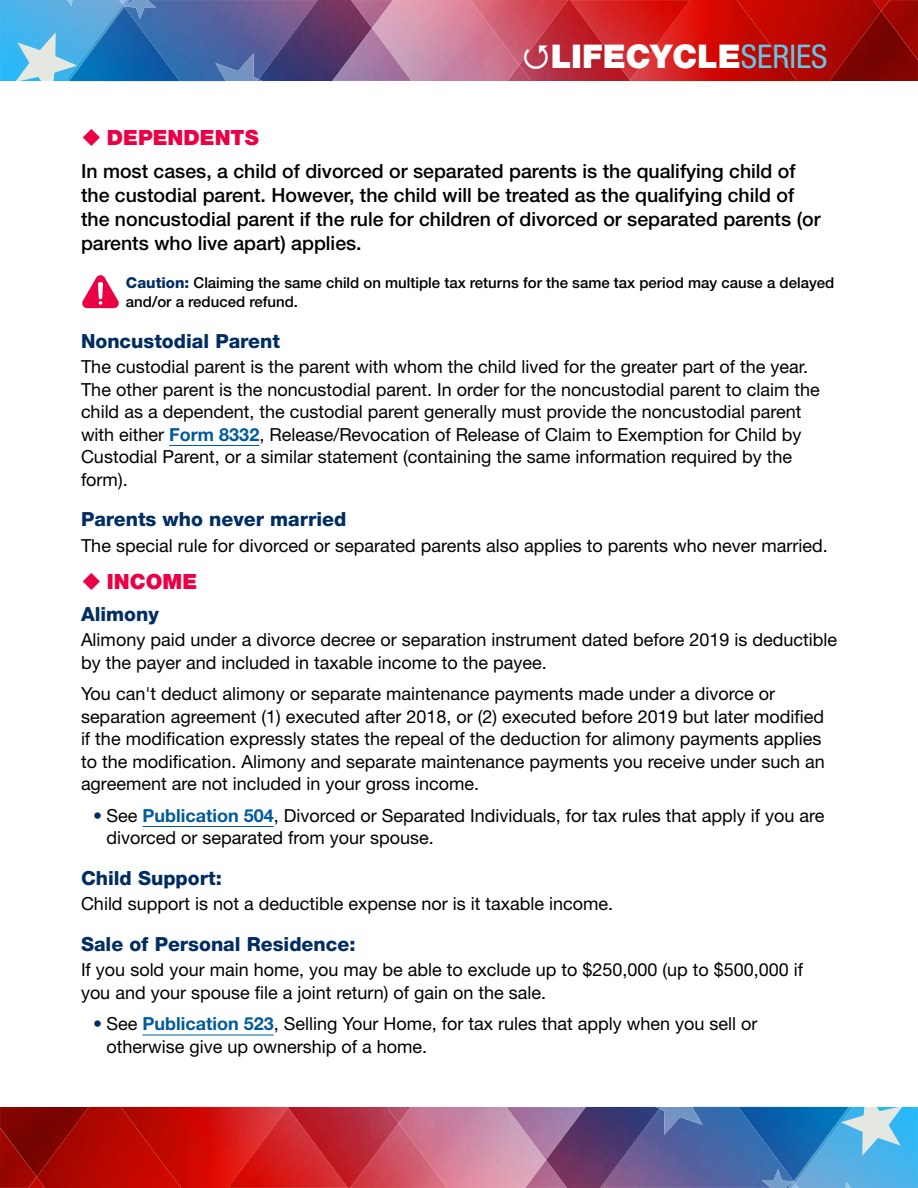
<style>
.page{position:relative;width:918px;height:1188px;background:#fff}
.page>*{position:absolute;margin:0;border:0;box-sizing:border-box;transform-origin:0 0}
.t1{font:900 32.7px "Helvetica Neue LT Std";color:#fff}
.t2{font:900 21px "Helvetica Neue LT Std";color:#eb0045}
.med_13_pt_body{font:500 19.5px/24px "Helvetica Neue LT Std";color:#000}
.t3{font:800 19.5px "Helvetica Neue LT Std";color:#002d62}
.body{font:18px/22.5px "Helvetica Neue LT Std";color:#000}
.bullet_lvl_1{font:18px/22.5px "Helvetica Neue LT Std";color:#000}
.caution{font:500 15px/19.5px "Helvetica Neue LT Std";color:#000}
.s1{font-weight:400;font-stretch:condensed;color:#66c5e9}
.s2{font-weight:800;color:#002d62}
.s3{font-weight:700;color:#005a9c}
.s4{font-weight:700;color:#002d62}
</style>
<div class="page">
<hr style="left:169px;top:445px;width:90px;height:1px;background:#005a9c">
<hr style="left:142px;top:826px;width:132px;height:1px;background:#005a9c">
<hr style="left:142px;top:1035px;width:132px;height:1px;background:#005a9c">
<svg style="left:82px;top:275px;width:37px;height:33px"></svg>
<img style="left:0;top:0;width:259px;height:81px">
<img style="left:65px;top:5px;width:54px;height:27px">
<img style="left:889px;top:0;width:29px;height:11px">
<img style="left:881px;top:11px;width:37px;height:70px">
<img style="left:881px;top:0;width:8px;height:11px">
<img style="left:797px;top:0;width:84px;height:81px">
<img style="left:259px;top:0;width:538px;height:81px">
<img style="left:570px;top:0;width:120px;height:80px">
<img style="left:69px;top:7px;width:111px;height:74px">
<img style="left:351px;top:0;width:42px;height:28px">
<img style="left:507px;top:65px;width:24px;height:16px">
<img style="left:332px;top:28px;width:80px;height:53px">
<img style="left:471px;top:0;width:97px;height:65px">
<svg style="left:16px;top:32px;width:61px;height:49px;background:#87c9e5"></svg>
<svg style="left:119px;top:0;width:6px;height:7px"></svg>
<img style="left:125px;top:0;width:31px;height:19px">
<img style="left:215px;top:53px;width:44px;height:28px">
<svg style="left:257px;top:79px;width:6px;height:2px"></svg>
<svg style="left:67px;top:0;width:5px;height:6px"></svg>
<img style="left:659px;top:1107px;width:259px;height:81px">
<img style="left:799px;top:1156px;width:54px;height:27px">
<img style="left:0;top:1177px;width:29px;height:11px">
<img style="left:0;top:1107px;width:37px;height:70px">
<img style="left:29px;top:1177px;width:8px;height:11px">
<img style="left:37px;top:1107px;width:84px;height:81px">
<img style="left:121px;top:1107px;width:538px;height:81px">
<img style="left:228px;top:1108px;width:120px;height:80px">
<img style="left:738px;top:1107px;width:111px;height:74px">
<img style="left:525px;top:1160px;width:42px;height:28px">
<img style="left:387px;top:1107px;width:24px;height:16px">
<img style="left:506px;top:1107px;width:80px;height:53px">
<img style="left:350px;top:1123px;width:97px;height:65px">
<svg style="left:841px;top:1107px;width:61px;height:49px;background:#87c9e5"></svg>
<svg style="left:793px;top:1181px;width:6px;height:7px"></svg>
<img style="left:762px;top:1169px;width:31px;height:19px">
<img style="left:659px;top:1107px;width:44px;height:28px">
<svg style="left:655px;top:1107px;width:6px;height:2px"></svg>
<svg style="left:846px;top:1182px;width:5px;height:6px"></svg>
<svg style="left:524px;top:45px;width:24px;height:24px"></svg>
<h1 class="t1" style="left:551px;top:36px;width:278px">LIFECYCLE<span class="s1">SERIES</span></h1>
<h2 class="t2" style="left:107px;top:125px;width:153px">DEPENDENTS</h2>
<p class="med_13_pt_body" style="left:81px;top:159px;width:741px">In most cases, a child of divorced or separated parents is the qualifying child of the custodial parent. However, the child will be treated as the qualifying child of the noncustodial parent if the rule for children of divorced or separated parents (or parents who live apart) applies.</p>
<p class="caution" style="left:126px;top:273px;width:710px"><span class="s2">Caution:</span> Claiming the same child on multiple tax returns for the same tax period may cause a delayed and/or a reduced refund.</p>
<h3 class="t3" style="left:81px;top:329px;width:201px">Noncustodial Parent</h3>
<p class="body" style="left:81px;top:356px;width:740px">The custodial parent is the parent with whom the child lived for the greater part of the year.<br>The other parent is the noncustodial parent. In order for the noncustodial parent to claim the child as a dependent, the custodial parent generally must provide the noncustodial parent with either <span class="s3">Form 8332</span>, Release/Revocation of Release of Claim to Exemption for Child by Custodial Parent, or a similar statement (containing the same information required by the form).</p>
<h3 class="t3" style="left:81px;top:508px;width:267px">Parents who never married</h3>
<p class="body" style="left:81px;top:534px;width:748px">The special rule for divorced or separated parents also applies to parents who never married.</p>
<h2 class="t2" style="left:107px;top:569px;width:92px">INCOME</h2>
<h3 class="t3" style="left:81px;top:602px;width:80px">Alimony</h3>
<p class="body" style="left:81px;top:629px;width:758px">Alimony paid under a divorce decree or separation instrument dated before 2019 is deductible by the payer and included in taxable income to the payee.</p>
<p class="body" style="left:81px;top:683px;width:745px">You can't deduct alimony or separate maintenance payments made under a divorce or separation agreement (1) executed after 2018, or (2) executed before 2019 but later modified if the modification expressly states the repeal of the deduction for alimony payments applies to the modification. Alimony and separate maintenance payments you receive under such an agreement are not included in your gross income.</p>
<p class="bullet_lvl_1" style="left:106px;top:804px;width:720px;text-indent:-14px"><span class="s4">•</span> See <span class="s3">Publication 504</span>, Divorced or Separated Individuals, for tax rules that apply if you are divorced or separated from your spouse.</p>
<h3 class="t3" style="left:81px;top:866px;width:142px">Child Support:</h3>
<p class="body" style="left:81px;top:893px;width:534px">Child support is not a deductible expense nor is it taxable income.</p>
<h3 class="t3" style="left:81px;top:932px;width:276px">Sale of Personal Residence:</h3>
<p class="body" style="left:81px;top:959px;width:724px">If you sold your main home, you may be able to exclude up to $250,000 (up to $500,000 if you and your spouse file a joint return) of gain on the sale.</p>
<p class="bullet_lvl_1" style="left:106px;top:1013px;width:653px;text-indent:-14px"><span class="s4">•</span> See <span class="s3">Publication 523</span>, Selling Your Home, for tax rules that apply when you sell or otherwise give up ownership of a home.</p>
</div>
